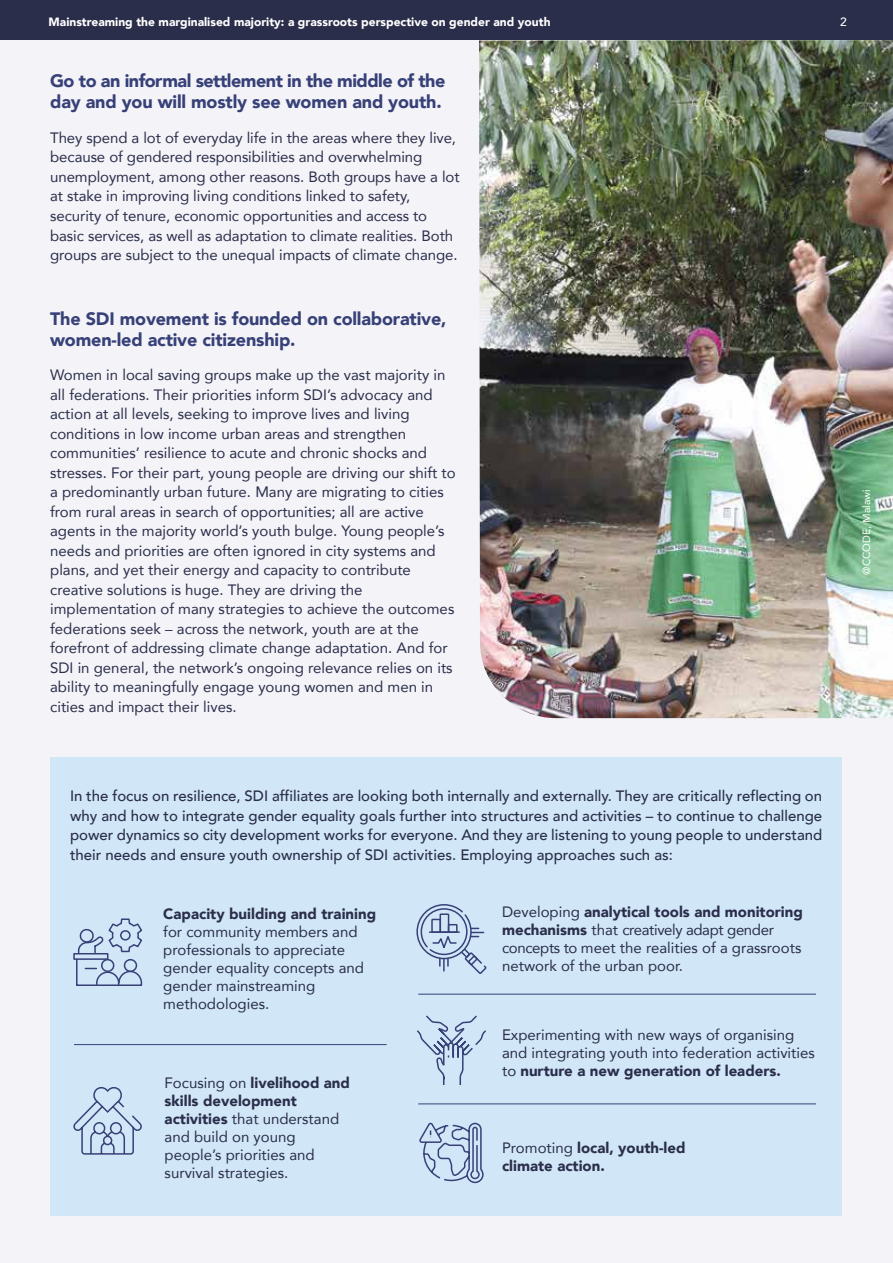
<style>
.page{position:relative;width:893px;height:1263px;background:#fff}
.page>*{position:absolute;margin:0;border:0;box-sizing:border-box;transform-origin:0 0}
.t1{font:900 18px/21px "Avenir";letter-spacing:-.03em;color:#374178}
.t2{font:900 18px/21px "Avenir";letter-spacing:-.01em;color:#374178}
.t3{font:15px/19.5px "Avenir";color:#2a2e4a}
.t4{font:500 15px/19.5px "Avenir";color:#2a2e4a;text-align:justify}
.t5{font:900 15px/18px "Avenir";color:#2a2e4a}
.t6{font:900 12px "Avenir";color:#fff}
.t7{font:500 12px "Avenir";color:#fff}
.t8{font:10.5px "Avenir";color:#fff}
.s1{font-weight:900}
.s2{font-weight:400}
</style>
<div class="page">
<div style="left:0;top:0;width:893px;height:42px;background:#2a2e4a"></div>
<div style="left:0;top:40px;width:893px;height:1223px;background:#f4f3f8"></div>
<div style="left:51px;top:758px;width:791px;height:458px;background:#d1e6f7"></div>
<img style="left:479px;top:40px;width:414px;height:678px">
<hr style="left:74px;top:1044px;width:313px;height:1px;background:#374178">
<hr style="left:418px;top:994px;width:398px;height:1px;background:#374178">
<hr style="left:418px;top:1103px;width:398px;height:1px;background:#374178">
<svg style="left:73px;top:1087px;width:69px;height:68px"></svg>
<svg style="left:417px;top:1015px;width:69px;height:70px"></svg>
<svg style="left:419px;top:1122px;width:65px;height:62px"></svg>
<svg style="left:73px;top:918px;width:70px;height:68px"></svg>
<svg style="left:416px;top:904px;width:71px;height:70px"></svg>
<p class="t6" style="left:49px;top:11px;width:503px">Mainstreaming the marginalised majority: a grassroots perspective on gender and youth</p>
<p class="t7" style="left:840px;top:11px;width:8px">2</p>
<p class="t1" style="left:50px;top:70px;width:397px">Go to an informal settlement in the middle of the day and you will mostly see women and youth.</p>
<p class="t3" style="left:50px;top:128px;width:411px">They spend a lot of everyday life in the areas where they live, because of gendered responsibilities and overwhelming unemployment, among other reasons. Both groups have a lot at stake in improving living conditions linked to safety, security of tenure, economic opportunities and access to basic services, as well as adaptation to climate realities. Both groups are subject to the unequal impacts of climate change.</p>
<p class="t2" style="left:50px;top:307px;width:398px">The SDI movement is founded on collaborative, women-led active citizenship.</p>
<p class="t3" style="left:50px;top:365px;width:407px">Women in local saving groups make up the vast majority in all federations. Their priorities inform SDI’s advocacy and action at all levels, seeking to improve lives and living conditions in low income urban areas and strengthen communities’ resilience to acute and chronic shocks and stresses. For their part, young people are driving our shift to a predominantly urban future. Many are migrating to cities from rural areas in search of opportunities; all are active agents in the majority world’s youth bulge. Young people’s needs and priorities are often ignored in city systems and plans, and yet their energy and capacity to contribute creative solutions is huge. They are driving the implementation of many strategies to achieve the outcomes federations seek – across the network, youth are at the forefront of addressing climate change adaptation. And for SDI in general, the network’s ongoing relevance relies on its ability to meaningfully engage young women and men in cities and impact their lives.</p>
<p class="t8" style="left:858px;top:575px;width:87px;rotate:-90deg">@CCODE, Malawi</p>
<p class="t4" style="left:70px;top:785px;width:754px">In the focus on resilience, SDI affiliates are looking both internally and externally. They are critically reflecting on why and how to integrate gender equality goals further into structures and activities – to continue to challenge power dynamics so city development works for everyone. And they are listening to young people to understand their needs and ensure youth ownership of SDI activities. Employing approaches such as:</p>
<p class="t5" style="left:163px;top:904px;width:214px">Capacity building and training</p>
<p class="t3" style="left:163px;top:922px;width:202px;line-height:18px">for community members and professionals to appreciate gender equality concepts and gender mainstreaming methodologies.</p>
<p class="t3" style="left:165px;top:1073px;width:187px;line-height:18px">Focusing on <span class="s1">livelihood and skills development activities</span> that understand and build on young people’s priorities and survival strategies.</p>
<p class="t3" style="left:502px;top:903px;width:302px;line-height:18px">Developing <span class="s1">analytical tools and monitoring mechanisms</span> that creatively adapt gender concepts to meet the realities of a grassroots network of the urban poor.</p>
<p class="t3" style="left:502px;top:1025px;width:314px;line-height:18px">Experimenting with new ways of organising and integrating youth into federation activities to <span class="s1">nurture a new generation of leaders.</span></p>
<p class="t5" style="left:502px;top:1138px;width:185px"><span class="s2">Promoting</span> local, youth-led climate action.</p>
</div>
